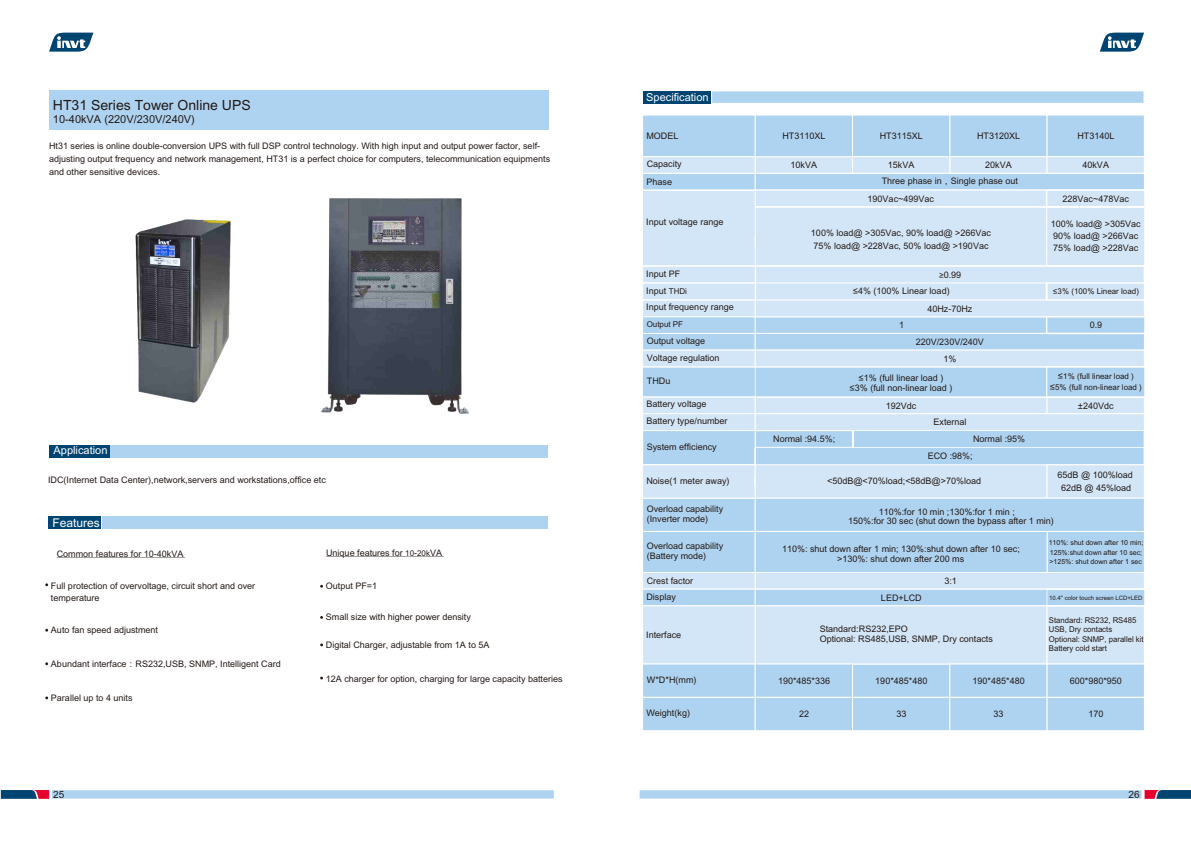
<style>
.page{position:relative;width:1191px;height:841px;background:#fff}
.page>*{position:absolute;margin:0;border:0;box-sizing:border-box;transform-origin:0 0}
.t1{font:14px "Arial Unicode MS";color:#231916}
.t2{font:12px "Arial Unicode MS";color:#fff}
.t3{font:11px "Arial Unicode MS";color:#231916}
.t4{font:11px "Arial Unicode MS";color:#fff}
.t5{font:10px "Arial Unicode MS";color:#231916}
.t6{font:9px/9.5px "Arial Unicode MS";color:#231916}
.t7{font:8px/9.5px "Arial Unicode MS";color:#231916}
.t8{font:7px/9.5px "Arial Unicode MS";color:#231916}
.t9{font:6px "Arial Unicode MS";color:#231916}
.s1{font-size:8px}
.s2{font-size:9px}
</style>
<div class="page">
<svg style="left:639px;top:790px;width:551px;height:9px;background:#abc9e5"></svg>
<svg style="left:1px;top:790px;width:553px;height:9px;background:#aac9e5"></svg>
<div style="left:49px;top:91px;width:499px;height:39px;background:#aed3f0"></div>
<div style="left:643px;top:91px;width:67px;height:12px;background:#004572"></div>
<svg style="left:710px;top:91px;width:434px;height:13px;background:#b7d7f1"></svg>
<svg style="left:49px;top:33px;width:44px;height:19px"></svg>
<svg style="left:1099px;top:33px;width:44px;height:19px"></svg>
<img style="left:321px;top:198px;width:147px;height:215px">
<div style="left:49px;top:445px;width:60px;height:12px;background:#004572"></div>
<div style="left:110px;top:445px;width:437px;height:12px;background:#aed3f0"></div>
<div style="left:49px;top:517px;width:52px;height:12px;background:#004572"></div>
<div style="left:102px;top:517px;width:445px;height:12px;background:#aed3f0"></div>
<img style="left:135px;top:219px;width:96px;height:184px">
<hr style="left:326px;top:556px;width:79px;height:1px;background:#231916">
<svg style="left:405px;top:556px;width:39px;height:1px"></svg>
<hr style="left:57px;top:557px;width:100px;height:1px;background:#231916">
<svg style="left:157px;top:557px;width:28px;height:1px"></svg>
<svg style="left:643px;top:115px;width:502px;height:616px;background:#c3def3"></svg>
<h1 class="t1" style="left:53px;top:99px;width:199px">HT31 Series Tower Online UPS</h1>
<p class="t3" style="left:53px;top:115px;width:143px">10-40kVA (220V/230V/240V)</p>
<p class="t6" style="left:49px;top:140px;width:502px;line-height:12.9px">Ht31 series is online double-conversion UPS with full DSP control technology. With high input and output power factor, self&shy;adjusting output frequency and network management, HT31 is a perfect choice for computers, telecommunication equipments and other sensitive devices.</p>
<p class="t4" style="left:54px;top:446px;width:55px">Application</p>
<p class="t6" style="left:48px;top:476px;width:279px">IDC(Internet Data Center),network,servers and workstations,office etc</p>
<h2 class="t2" style="left:53px;top:518px;width:49px">Features</h2>
<p class="t6" style="left:57px;top:550px;width:128px">Common features for 10-40kVA</p>
<p class="t6" style="left:326px;top:549px;width:117px">Unique features for <span class="s1">10</span>-<span class="s1">20k</span>VA</p>
<p class="t6" style="left:326px;top:582px;width:53px">Output PF=1</p>
<p class="t6" style="left:51px;top:580px;width:206px;line-height:12.9px">Full protection of overvoltage, circuit short and over temperature</p>
<p class="t6" style="left:51px;top:626px;width:109px">Auto fan speed adjustment</p>
<p class="t6" style="left:51px;top:660px;width:231px">Abundant interface：RS232,USB, SNMP, Intelligent Card</p>
<p class="t6" style="left:326px;top:613px;width:147px">Small size with higher power density</p>
<p class="t6" style="left:326px;top:641px;width:165px">Digital Charger, adjustable from 1A to 5A</p>
<p class="t6" style="left:326px;top:675px;width:238px">12A charger for option, charging for large capacity batteries</p>
<p class="t6" style="left:51px;top:694px;width:83px">Parallel up to 4 units</p>
<p class="t4" style="left:646px;top:93px;width:64px">Specification</p>
<p class="t6" style="left:646px;top:132px;width:34px">MODEL</p>
<p class="t6" style="left:646px;top:160px;width:37px">Capacity</p>
<p class="t6" style="left:790px;top:161px;width:28px">10kVA</p>
<p class="t6" style="left:984px;top:161px;width:28px">20kVA</p>
<p class="t6" style="left:1082px;top:161px;width:28px">40kVA</p>
<p class="t6" style="left:782px;top:132px;width:45px">HT3110XL</p>
<p class="t6" style="left:879px;top:132px;width:45px">HT3115XL</p>
<p class="t6" style="left:976px;top:132px;width:45px">HT3120XL</p>
<p class="t6" style="left:1076px;top:132px;width:39px">HT3140L</p>
<p class="t6" style="left:887px;top:161px;width:28px">15kVA</p>
<p class="t6" style="left:646px;top:177px;width:27px">Phase</p>
<p class="t6" style="left:881px;top:177px;width:138px">Three phase in，Single phase out</p>
<p class="t6" style="left:646px;top:218px;width:79px">Input voltage range</p>
<p class="t6" style="left:867px;top:195px;width:68px">190Vac~499Vac</p>
<p class="t6" style="left:810px;top:228px;width:181px;line-height:13.1px">100% load@ &gt;305Vac, 90% load@ &gt;266Vac<br>75% load@ &gt;228Vac, 50% load@ &gt;190Vac</p>
<p class="t6" style="left:1062px;top:195px;width:68px">228Vac~478Vac</p>
<p class="t6" style="left:1050px;top:220px;width:91px">100% load@ &gt;305Vac</p>
<p class="t6" style="left:1052px;top:230px;width:86px;line-height:12.3px">90% load@ &gt;266Vac<br>75% load@ &gt;228Vac</p>
<p class="t6" style="left:646px;top:269px;width:36px">Input PF</p>
<p class="t6" style="left:938px;top:271px;width:24px"><span class="s1">≥</span>0.99</p>
<p class="t6" style="left:646px;top:303px;width:89px">Input frequency range</p>
<p class="t6" style="left:927px;top:305px;width:47px">40Hz-70Hz</p>
<p class="t7" style="left:646px;top:320px;width:38px">Output PF</p>
<p class="t6" style="left:898px;top:321px;width:7px">1</p>
<p class="t6" style="left:646px;top:337px;width:60px">Output voltage</p>
<p class="t6" style="left:915px;top:338px;width:70px">220V/230V/240V</p>
<p class="t6" style="left:646px;top:353px;width:74px">Voltage regulation</p>
<p class="t6" style="left:646px;top:377px;width:25px">THDu</p>
<p class="t6" style="left:646px;top:286px;width:42px">Input <span class="s1">THDi</span></p>
<p class="t6" style="left:852px;top:287px;width:98px">≤4% (100% Linear load)</p>
<p class="t7" style="left:1052px;top:287px;width:88px">≤3% (100% Linear load)</p>
<p class="t6" style="left:1089px;top:321px;width:14px">0.9</p>
<p class="t6" style="left:943px;top:355px;width:15px">1%</p>
<p class="t6" style="left:849px;top:384px;width:104px">≤3% (full non-linear load )</p>
<p class="t7" style="left:1049px;top:372px;width:93px;line-height:10.5px;text-align:center"><span class="s2">≤</span>1% (full linear load ) <span class="s2">≤</span>5% (full non-linear load )</p>
<p class="t6" style="left:933px;top:418px;width:35px">External</p>
<p class="t6" style="left:858px;top:374px;width:86px">≤1% (full linear load )</p>
<p class="t6" style="left:646px;top:400px;width:62px">Battery voltage</p>
<p class="t6" style="left:885px;top:402px;width:32px">192Vdc</p>
<p class="t6" style="left:1077px;top:402px;width:37px">±240Vdc</p>
<p class="t6" style="left:646px;top:417px;width:83px">Battery type/number</p>
<p class="t6" style="left:646px;top:443px;width:72px">System efficiency</p>
<p class="t6" style="left:773px;top:435px;width:64px">Normal :94.5%;</p>
<p class="t6" style="left:972px;top:435px;width:54px">Normal :95%</p>
<p class="t6" style="left:927px;top:452px;width:47px">ECO :98%;</p>
<p class="t6" style="left:646px;top:477px;width:85px">Noise(1 meter away)</p>
<p class="t6" style="left:826px;top:477px;width:155px">&lt;50dB@&lt;70%load;&lt;58dB@&gt;70%load</p>
<p class="t6" style="left:1057px;top:468px;width:77px;line-height:13.8px;text-align:center">65dB @ 100%load<br>62dB @ 45%load</p>
<p class="t6" style="left:646px;top:505px;width:78px">Overload capability (Inverter mode)</p>
<p class="t6" style="left:847px;top:508px;width:207px;text-indent:31px">110%:for 10 min ;130%:for 1 min ;<br>150%:for 30 sec (shut down the bypass after 1 min)</p>
<p class="t6" style="left:646px;top:542px;width:78px">Overload capability (Battery mode)</p>
<p class="t8" style="left:1048px;top:539px;width:96px">110%: shut down after 10 min;<br>125%:shut down after 10 sec; &gt;125%: shut down after 1 sec</p>
<p class="t6" style="left:646px;top:577px;width:48px">Crest factor</p>
<p class="t6" style="left:944px;top:577px;width:14px">3:1</p>
<p class="t6" style="left:646px;top:592px;width:31px">Display</p>
<p class="t6" style="left:880px;top:594px;width:42px">LED+LCD</p>
<p class="t7" style="left:1048px;top:616px;width:96px">Standard: RS232, RS485<br>USB, Dry contacts<br>Optional: SNMP, parallel kit<br>Battery cold start</p>
<p class="t6" style="left:781px;top:544px;width:239px;line-height:10.5px;text-align:center">110%: shut down after 1 min; 130%:shut down after 10 sec; &gt;130%: shut down after 200 ms</p>
<p class="t9" style="left:1048px;top:595px;width:95px">10.4" color touch screen LCD+LED</p>
<p class="t6" style="left:646px;top:631px;width:37px">Interface</p>
<p class="t6" style="left:819px;top:625px;width:175px">Standard:RS232,EPO<br>Optional: RS485,USB, SNMP, Dry contacts</p>
<p class="t6" style="left:646px;top:676px;width:51px">W*D*H(mm)</p>
<p class="t6" style="left:875px;top:677px;width:54px">190*485*480</p>
<p class="t6" style="left:972px;top:677px;width:54px">190*485*480</p>
<p class="t6" style="left:1069px;top:677px;width:54px">600*980*950</p>
<p class="t6" style="left:777px;top:677px;width:54px">190*485*336</p>
<p class="t6" style="left:798px;top:710px;width:12px">22</p>
<p class="t6" style="left:646px;top:709px;width:45px">Weight(kg)</p>
<p class="t6" style="left:896px;top:710px;width:12px">33</p>
<p class="t6" style="left:993px;top:710px;width:12px">33</p>
<p class="t6" style="left:1088px;top:710px;width:17px">170</p>
<p class="t5" style="left:53px;top:791px;width:13px">25</p>
<p class="t5" style="left:1128px;top:791px;width:13px">26</p>
</div>
